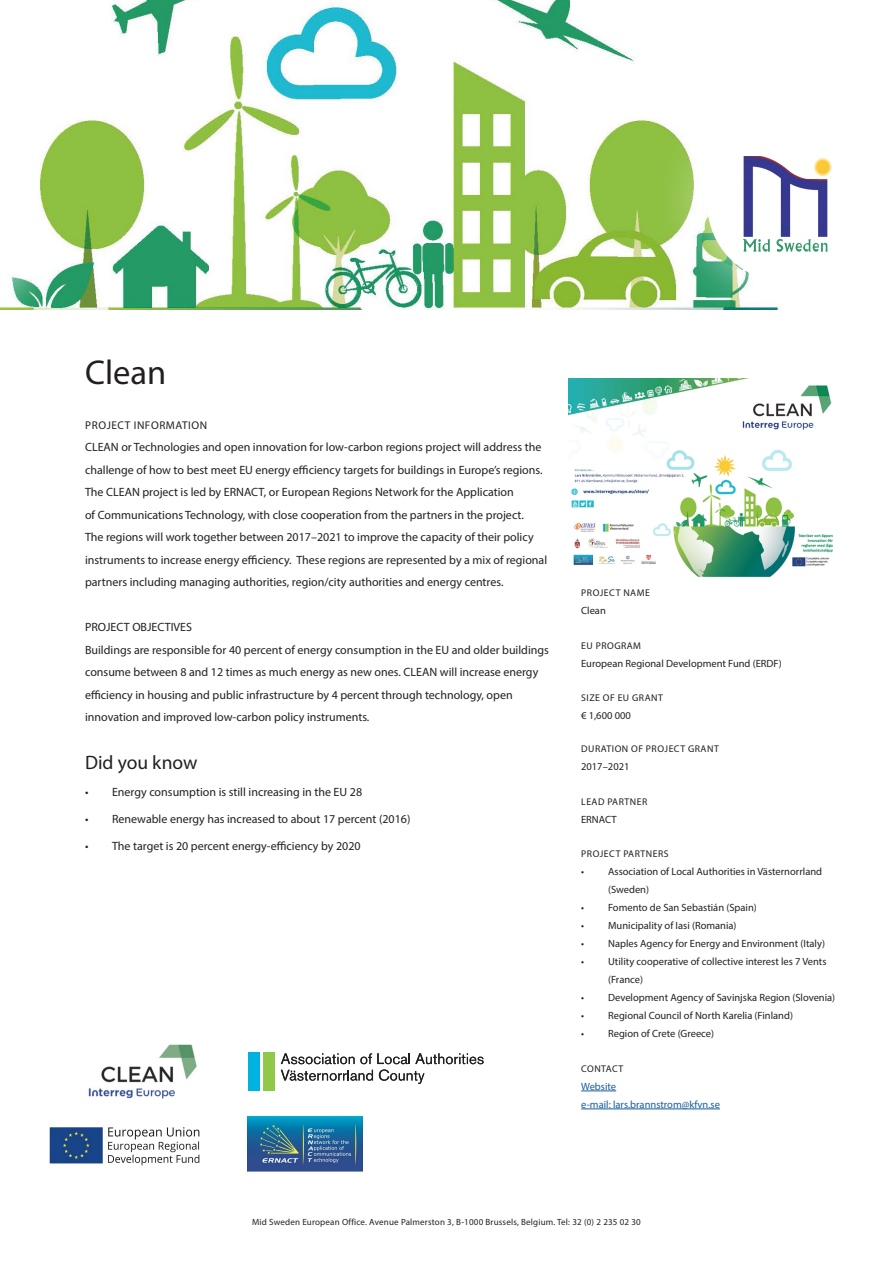
<style>
.page{position:relative;width:893px;height:1263px;background:#fff}
.page>*{position:absolute;margin:0;border:0;box-sizing:border-box;transform-origin:0 0}
.Rubrik_2{font:34.5px "Myriad Pro";color:#231f20}
.Rubrik_3{font:19.5px "Myriad Pro";color:#231f20}
.Bröd{font:12px/22.5px "Myriad Pro";color:#231f20}
.Mellanrubrik{font:11.25px "Myriad Pro";letter-spacing:.05em;color:#231f20}
.Bröd__liten{font:10.5px/18px "Myriad Pro";color:#231f20}
.Bröd__liten-2{font:10.5px "Myriad Pro";color:#175d9e}
.Mellanrubrik__liten{font:9.75px "Myriad Pro";letter-spacing:.05em;color:#231f20}
.Sidfot{font:9px "Myriad Pro";letter-spacing:.02em;color:#231f20}
</style>
<div class="page">
<img style="left:0;top:0;width:654px;height:310px">
<hr style="left:581px;top:1090px;width:35px;height:1px;background:#175d9e">
<hr style="left:581px;top:1108px;width:139px;height:1px;background:#175d9e">
<img style="left:569px;top:378px;width:264px;height:200px">
<div style="left:654px;top:72px;width:239px;height:263px;background:#fff;opacity:.75"></div>
<div style="left:707px;top:125px;width:157px;height:157px;background:#fff;border-radius:50%"></div>
<img style="left:744px;top:156px;width:87px;height:95px">
<img style="left:49px;top:1127px;width:151px;height:39px">
<img style="left:88px;top:1044px;width:109px;height:55px">
<img style="left:248px;top:1115px;width:115px;height:57px">
<svg style="left:281px;top:1053px;width:203px;height:31px"></svg>
<div style="left:248px;top:1052px;width:12px;height:39px;background:#00b2e0"></div>
<div style="left:263px;top:1052px;width:11px;height:39px;background:#90c848"></div>
<p class="Rubrik_2" style="left:85px;top:351px;width:83px">Clean</p>
<p class="Mellanrubrik" style="left:85px;top:418px;width:123px">PROJECT INFORMATION</p>
<p class="Bröd" style="left:85px;top:436px;width:464px">CLEAN or Technologies and open innovation for low-carbon regions project will address the challenge of how to best meet EU energy efficiency targets for buildings in Europe’s regions.<br>The CLEAN project is led by ERNACT, or European Regions Network for the Application<br>of Communications Technology, with close cooperation from the partners in the project.<br>The regions will work together between 2017–2021 to improve the capacity of their policy instruments to increase energy efficiency. These regions are represented by a mix of regional partners including managing authorities, region/city authorities and energy centres.</p>
<p class="Bröd" style="left:85px;top:616px;width:109px">PROJECT OBJECTIVES</p>
<p class="Bröd" style="left:85px;top:638px;width:465px">Buildings are responsible for 40 percent of energy consumption in the EU and older buildings consume between 8 and 12 times as much energy as new ones. CLEAN will increase energy efficiency in housing and public infrastructure by 4 percent through technology, open innovation and improved low-carbon policy instruments.</p>
<p class="Rubrik_3" style="left:85px;top:751px;width:114px">Did you know</p>
<p class="Bröd" style="left:85px;top:781px;width:279px">• Energy consumption is still increasing in the EU 28</p>
<p class="Bröd" style="left:85px;top:807px;width:327px">• Renewable energy has increased to about 17 percent (2016)</p>
<p class="Bröd" style="left:85px;top:834px;width:277px">• The target is 20 percent energy-efficiency by 2020</p>
<p class="Mellanrubrik__liten" style="left:581px;top:587px;width:70px">PROJECT NAME</p>
<p class="Bröd__liten" style="left:581px;top:602px;width:26px">Clean</p>
<p class="Mellanrubrik__liten" style="left:581px;top:639px;width:61px">EU PROGRAM</p>
<p class="Bröd__liten" style="left:581px;top:654px;width:202px">European Regional Development Fund (ERDF)</p>
<p class="Mellanrubrik__liten" style="left:581px;top:692px;width:83px">SIZE OF EU GRANT</p>
<p class="Bröd__liten" style="left:581px;top:707px;width:51px">€ 1,600 000</p>
<p class="Mellanrubrik__liten" style="left:581px;top:743px;width:139px">DURATION OF PROJECT GRANT</p>
<p class="Bröd__liten" style="left:581px;top:758px;width:50px">2017–2021</p>
<p class="Mellanrubrik__liten" style="left:581px;top:795px;width:68px">LEAD PARTNER</p>
<p class="Bröd__liten" style="left:581px;top:810px;width:37px">ERNACT</p>
<p class="Mellanrubrik__liten" style="left:581px;top:848px;width:89px">PROJECT PARTNERS</p>
<p class="Bröd__liten" style="left:608px;top:863px;width:215px;text-indent:-27px">• Association of Local Authorities in Västernorrland (Sweden)</p>
<p class="Bröd__liten" style="left:581px;top:899px;width:177px">• Fomento de San Sebastián (Spain)</p>
<p class="Bröd__liten" style="left:581px;top:917px;width:157px">• Municipality of Iasi (Romania)</p>
<p class="Bröd__liten" style="left:581px;top:935px;width:245px">• Naples Agency for Energy and Environment (Italy)</p>
<p class="Bröd__liten" style="left:608px;top:953px;width:220px;text-indent:-27px">• Utility cooperative of collective interest les 7 Vents (France)</p>
<p class="Bröd__liten" style="left:581px;top:989px;width:256px">• Development Agency of Savinjska Region (Slovenia)</p>
<p class="Bröd__liten" style="left:581px;top:1007px;width:213px">• Regional Council of North Karelia (Finland)</p>
<p class="Bröd__liten" style="left:581px;top:1025px;width:135px">• Region of Crete (Greece)</p>
<p class="Mellanrubrik__liten" style="left:581px;top:1062px;width:44px">CONTACT</p>
<p class="Bröd__liten-2" style="left:581px;top:1080px;width:37px">Website</p>
<p class="Bröd__liten-2" style="left:581px;top:1098px;width:140px">e-mail: lars.brannstrom@kfvn.se</p>
<p class="Sidfot" style="left:252px;top:1216px;width:390px">Mid Sweden European Office. Avenue Palmerston 3, B-1000 Brussels, Belgium. Tel: 32 (0) 2 235 02 30</p>
</div>
